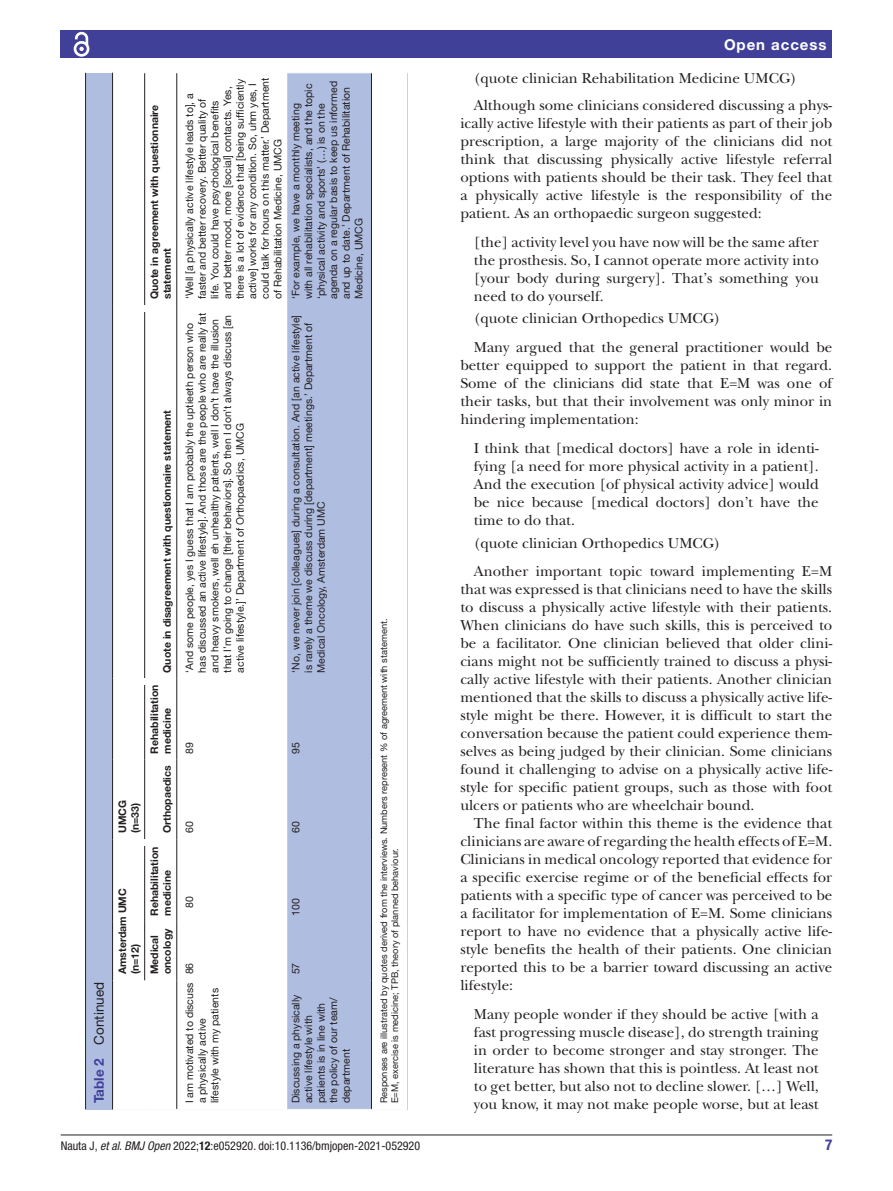
<style>
.page{position:relative;width:893px;height:1191px;background:#fff}
.page>*{position:absolute;margin:0;border:0;box-sizing:border-box;transform-origin:0 0}
.t1{font:15px/18px "New Baskerville";color:#231f20;text-align:justify}
.t2{font:700 15px "Helvetica Neue LT Std";letter-spacing:.065em;color:#fff}
.t3{font:700 condensed 15px "Helvetica Neue LT Std";color:#414099}
.t4{font:13.5px "Helvetica Neue LT Std";color:#231f20}
.t5{font:700 13.5px "Helvetica Neue LT Std";color:#414099}
.t6{font:condensed 12px "Helvetica Neue LT Std";color:#231f20}
.t7{font:10.5px/12.6px "Helvetica Neue LT Std";color:#231f20}
.t8{font:700 10.5px/12.6px "Helvetica Neue LT Std";color:#231f20}
.t9{font:9.3px/11.1px "Helvetica Neue LT Std";color:#231f20}
.s1{font-style:italic}
.s2{font-weight:700}
</style>
<div class="page">
<hr style="left:61px;top:1134px;width:771px;height:1px;background:#231f20">
<div style="left:61px;top:31px;width:771px;height:27px;background:#414099"></div>
<svg style="left:73px;top:31px;width:17px;height:26px"></svg>
<div style="left:104px;top:73px;width:303px;height:1036px;background:#afbde1"></div>
<div style="left:113px;top:73px;width:294px;height:1036px;background:#fff"></div>
<svg style="left:287px;top:73px;width:84px;height:1036px"></svg>
<hr style="left:176px;top:980px;width:1px;height:129px;background:#231f20">
<hr style="left:112px;top:980px;width:1px;height:129px;background:#231f20">
<hr style="left:112px;top:921px;width:1px;height:59px;background:#231f20">
<hr style="left:112px;top:839px;width:1px;height:82px;background:#231f20">
<hr style="left:112px;top:759px;width:1px;height:80px;background:#231f20">
<hr style="left:112px;top:678px;width:1px;height:81px;background:#231f20">
<hr style="left:112px;top:305px;width:1px;height:373px;background:#231f20">
<hr style="left:112px;top:73px;width:1px;height:232px;background:#231f20">
<hr style="left:144px;top:921px;width:1px;height:59px;background:#231f20">
<hr style="left:176px;top:921px;width:1px;height:59px;background:#231f20">
<hr style="left:144px;top:839px;width:1px;height:82px;background:#231f20">
<hr style="left:176px;top:839px;width:1px;height:82px;background:#231f20">
<hr style="left:144px;top:759px;width:1px;height:80px;background:#231f20">
<hr style="left:176px;top:759px;width:1px;height:80px;background:#231f20">
<hr style="left:144px;top:678px;width:1px;height:81px;background:#231f20">
<hr style="left:176px;top:678px;width:1px;height:81px;background:#231f20">
<hr style="left:144px;top:305px;width:1px;height:373px;background:#231f20">
<hr style="left:176px;top:305px;width:1px;height:373px;background:#231f20">
<hr style="left:144px;top:73px;width:1px;height:232px;background:#231f20">
<hr style="left:176px;top:73px;width:1px;height:232px;background:#231f20">
<hr style="left:371px;top:980px;width:1px;height:129px;background:#231f20">
<hr style="left:371px;top:921px;width:1px;height:59px;background:#231f20">
<hr style="left:371px;top:839px;width:1px;height:82px;background:#231f20">
<hr style="left:371px;top:759px;width:1px;height:80px;background:#231f20">
<hr style="left:371px;top:678px;width:1px;height:81px;background:#231f20">
<hr style="left:371px;top:305px;width:1px;height:373px;background:#231f20">
<hr style="left:371px;top:73px;width:1px;height:232px;background:#231f20">
<hr style="left:386px;top:73px;width:2px;height:1030px;background:#fff">
<hr style="left:398px;top:73px;width:1px;height:1030px;background:#fff">
<svg style="left:142px;top:839px;width:5px;height:6px"></svg>
<svg style="left:142px;top:678px;width:5px;height:6px"></svg>
<svg style="left:142px;top:305px;width:5px;height:6px"></svg>
<div style="left:86px;top:73px;width:18px;height:1036px;background:#afbde1"></div>
<hr style="left:85px;top:73px;width:1px;height:1036px;background:#231f20">
<p class="t4" style="left:91px;top:1044px;width:64px;rotate:-90deg">Continued</p>
<p class="t5" style="left:91px;top:1103px;width:47px;rotate:-90deg">Table 2</p>
<p class="t8" style="left:148px;top:299px;width:196px;rotate:-90deg">Quote in agreement with questionnaire statement</p>
<p class="t8" style="left:116px;top:833px;width:35px;rotate:-90deg">UMCG (n=33)</p>
<p class="t8" style="left:116px;top:974px;width:87px;rotate:-90deg">Amsterdam UMC (n=12)</p>
<p class="t8" style="left:160px;top:672px;width:264px;rotate:-90deg">Quote in disagreement with questionnaire statement</p>
<p class="t8" style="left:148px;top:753px;width:71px;rotate:-90deg">Rehabilitation medicine</p>
<p class="t8" style="left:160px;top:833px;width:69px;rotate:-90deg">Orthopaedics</p>
<p class="t8" style="left:148px;top:915px;width:71px;rotate:-90deg">Rehabilitation medicine</p>
<p class="t8" style="left:148px;top:974px;width:48px;rotate:-90deg">Medical oncology</p>
<p class="t7" style="left:183px;top:299px;width:223px;rotate:-90deg">‘Well [a physically active lifestyle leads to], a faster and better recovery. Better quality of<br>life. You could have psychological benefits<br>and better mood, more [social] contacts. Yes, there is a lot of evidence that [being sufficiently active] works for any condition. So, uhm yes, I could talk for hours on this matter.’ Department of Rehabilitation Medicine, UMCG</p>
<p class="t7" style="left:183px;top:672px;width:361px;rotate:-90deg">‘And some people, yes I guess that I am probably the uptieeth person who has discussed an active lifestyle]. And those are the people who are really fat and heavy smokers, well eh unhealthy patients, well I don’t have the illusion that I’m going to change [their behaviors]. So then I don’t always discuss [an active lifestyle.]’ Department of Orthopaedics, UMCG</p>
<p class="t7" style="left:289px;top:299px;width:219px;rotate:-90deg">‘For example, we have a monthly meeting<br>with all rehabilitation specialists, and the topic ‘physical activity and sports’ (…) is on the agenda on a regular basis to keep us informed and up to date.’ Department of Rehabilitation Medicine, UMCG</p>
<p class="t7" style="left:289px;top:672px;width:359px;rotate:-90deg">‘No, we never join [colleagues] during a consultation. And [an active lifestyle] is rarely a theme we discuss during [department] meetings.’ Department of<br>Medical Oncology, Amsterdam UMC</p>
<p class="t7" style="left:183px;top:753px;width:13px;rotate:-90deg">89</p>
<p class="t7" style="left:289px;top:753px;width:13px;rotate:-90deg">95</p>
<p class="t7" style="left:183px;top:833px;width:13px;rotate:-90deg">60</p>
<p class="t7" style="left:289px;top:833px;width:13px;rotate:-90deg">60</p>
<p class="t7" style="left:183px;top:908px;width:13px;rotate:-90deg">80</p>
<p class="t7" style="left:289px;top:915px;width:19px;rotate:-90deg">100</p>
<p class="t7" style="left:183px;top:974px;width:13px;rotate:-90deg">86</p>
<p class="t7" style="left:289px;top:974px;width:13px;rotate:-90deg">57</p>
<p class="t7" style="left:183px;top:1103px;width:122px;rotate:-90deg">I am motivated to discuss a physically active lifestyle with my patients</p>
<p class="t7" style="left:289px;top:1103px;width:110px;rotate:-90deg">Discussing a physically active lifestyle with patients is in line with the policy of our team/ department</p>
<p class="t9" style="left:378px;top:1103px;width:486px;rotate:-90deg">Responses are illustrated by quotes derived from the interviews. Numbers represent % of agreement with statement.<br>E=M, exercise is medicine; TPB, theory of planned behaviour.</p>
<p class="t2" style="left:724px;top:35px;width:104px">Open access</p>
<p class="t1" style="left:474px;top:65px;width:360px;line-height:27px">(quote clinician Rehabilitation Medicine UMCG)<br>Although some clinicians considered discussing a phys-</p>
<p class="t1" style="left:460px;top:114px;width:373px">ically active lifestyle with their patients as part of their job prescription, a large majority of the clinicians did not think that discussing physically active lifestyle referral options with patients should be their task. They feel that a physically active lifestyle is the responsibility of the patient. As an orthopaedic surgeon suggested:</p>
<p class="t1" style="left:474px;top:233px;width:346px">[the] activity level you have now will be the same after the prosthesis. So, I cannot operate more activity into [your body during surgery]. That’s something you need to do yourself.</p>
<p class="t1" style="left:474px;top:304px;width:360px;line-height:28.8px">(quote clinician Orthopedics UMCG)<br>Many argued that the general practitioner would be</p>
<p class="t1" style="left:460px;top:356px;width:373px">better equipped to support the patient in that regard.<br>Some of the clinicians did state that E=M was one of their tasks, but that their involvement was only minor in hindering implementation:</p>
<p class="t1" style="left:474px;top:439px;width:346px">I think that [medical doctors] have a role in identi&shy;fying [a need for more physical activity in a patient].<br>And the execution [of physical activity advice] would be nice because [medical doctors] don’t have the time to do that.</p>
<p class="t1" style="left:474px;top:528px;width:360px;line-height:28.8px">(quote clinician Orthopedics UMCG)<br>Another important topic toward implementing E=M</p>
<p class="t1" style="left:460px;top:580px;width:373px">that was expressed is that clinicians need to have the skills to discuss a physically active lifestyle with their patients.<br>When clinicians do have such skills, this is perceived to be a facilitator. One clinician believed that older clini&shy;cians might not be sufficiently trained to discuss a physi&shy;cally active lifestyle with their patients. Another clinician mentioned that the skills to discuss a physically active life&shy;style might be there. However, it is difficult to start the conversation because the patient could experience them&shy;selves as being judged by their clinician. Some clinicians found it challenging to advise on a physically active life&shy;style for specific patient groups, such as those with foot ulcers or patients who are wheelchair bound.</p>
<p class="t1" style="left:460px;top:814px;width:373px;text-indent:14px">The final factor within this theme is the evidence that clinicians are aware of regarding the health effects of E=M.<br>Clinicians in medical oncology reported that evidence for a specific exercise regime or of the beneficial effects for patients with a specific type of cancer was perceived to be a facilitator for implementation of E=M. Some clinicians report to have no evidence that a physically active life&shy;style benefits the health of their patients. One clinician reported this to be a barrier toward discussing an active lifestyle:</p>
<p class="t1" style="left:474px;top:1005px;width:346px">Many people wonder if they should be active [with a fast progressing muscle disease], do strength training in order to become stronger and stay stronger. The literature has shown that this is pointless. At least not to get better, but also not to decline slower. […] Well, you know, it may not make people worse, but at least</p>
<p class="t6" style="left:61px;top:1138px;width:361px">Nauta J, <span class="s1">et al</span>. <span class="s1">BMJ Open</span> 2022;<span class="s2">12</span>:e052920. doi:10.1136/bmjopen-2021-052920</p>
<p class="t3" style="left:825px;top:1135px;width:9px">7</p>
</div>
